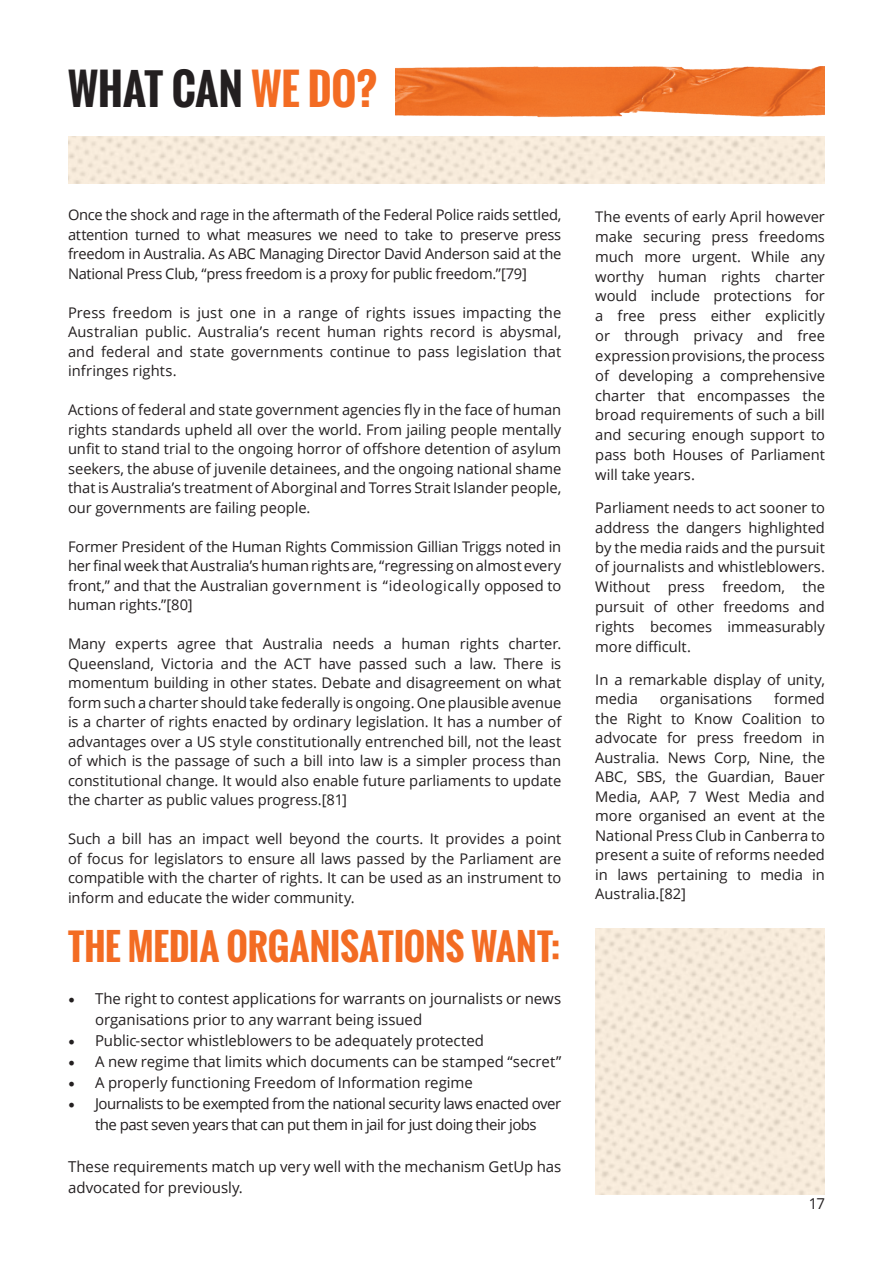
<style>
.page{position:relative;width:893px;height:1263px;background:#fff}
.page>*{position:absolute;margin:0;border:0;box-sizing:border-box;transform-origin:0 0}
.t1{font:700 42px "Oswald";color:#231f20}
.t2{font:700 36px "Oswald";color:#f36c23}
.t3{font:15px/21px "Open Sans";letter-spacing:-.005em;color:#231f20}
.t4{font:15px/21px "Open Sans";letter-spacing:-.035em;color:#231f20;text-align:center}
.t5{font:14.7px/19.5px "Open Sans";letter-spacing:-.005em;color:#231f20;text-align:justify}
.s1{color:#f36c23}
.s2{font-family:"Minion Pro";font-size:18px}
</style>
<div class="page">
<img style="left:68px;top:136px;width:757px;height:48px">
<img style="left:595px;top:928px;width:230px;height:267px">
<img style="left:395px;top:67px;width:430px;height:51px">
<p class="t1" style="left:68px;top:58px;width:310px">WHAT CAN <span class="s1">WE DO?</span></p>
<p class="t5" style="left:68px;top:205px;width:495px">Once the shock and rage in the aftermath of the Federal Police raids settled, attention turned to what measures we need to take to preserve press freedom in Australia. As ABC Managing Director David Anderson said at the National Press Club, “press freedom is a proxy for public freedom.”[79]</p>
<p class="t5" style="left:68px;top:302px;width:495px">Press freedom is just one in a range of rights issues impacting the Australian public. Australia’s recent human rights record is abysmal, and federal and state governments continue to pass legislation that infringes rights.</p>
<p class="t5" style="left:68px;top:400px;width:495px">Actions of federal and state government agencies fly in the face of human rights standards upheld all over the world. From jailing people mentally unfit to stand trial to the ongoing horror of offshore detention of asylum seekers, the abuse of juvenile detainees, and the ongoing national shame that is Australia’s treatment of Aborginal and Torres Strait Islander people, our governments are failing people.</p>
<p class="t5" style="left:68px;top:536px;width:495px">Former President of the Human Rights Commission Gillian Triggs noted in her final week that Australia’s human rights are, “regressing on almost every front,” and that the Australian government is “ideologically opposed to human rights.”[80]</p>
<p class="t5" style="left:68px;top:634px;width:495px">Many experts agree that Australia needs a human rights charter.<br>Queensland, Victoria and the ACT have passed such a law. There is momentum building in other states. Debate and disagreement on what form such a charter should take federally is ongoing. One plausible avenue is a charter of rights enacted by ordinary legislation. It has a number of advantages over a US style constitutionally entrenched bill, not the least of which is the passage of such a bill into law is a simpler process than constitutional change. It would also enable future parliaments to update the charter as public values progress.[81]</p>
<p class="t5" style="left:68px;top:829px;width:495px">Such a bill has an impact well beyond the courts. It provides a point of focus for legislators to ensure all laws passed by the Parliament are compatible with the charter of rights. It can be used as an instrument to inform and educate the wider community.</p>
<p class="t2" style="left:68px;top:920px;width:494px">THE MEDIA ORGANISATIONS WANT:</p>
<p class="t3" style="left:95px;top:988px;width:468px;text-indent:-27px"><span class="s2">•</span> The right to contest applications for warrants on journalists or news organisations prior to any warrant being issued</p>
<p class="t3" style="left:68px;top:1030px;width:417px"><span class="s2">•</span> Public-sector whistleblowers to be adequately protected</p>
<p class="t3" style="left:68px;top:1051px;width:495px"><span class="s2">•</span> A new regime that limits which documents can be stamped “secret”</p>
<p class="t3" style="left:68px;top:1072px;width:406px"><span class="s2">•</span> A properly functioning Freedom of Information regime</p>
<p class="t4" style="left:68px;top:1093px;width:495px"><span class="s2">•</span> Journalists to be exempted from the national security laws enacted over the past seven years that can put them in jail for just doing their jobs</p>
<p class="t3" style="left:68px;top:1156px;width:495px">These requirements match up very well with the mechanism GetUp has advocated for previously.</p>
<p class="t5" style="left:595px;top:207px;width:231px">The events of early April however make securing press freedoms much more urgent. While any worthy human rights charter would include protections for a free press either explicitly or through privacy and free expression provisions, the process of developing a comprehensive charter that encompasses the broad requirements of such a bill and securing enough support to pass both Houses of Parliament will take years.</p>
<p class="t5" style="left:595px;top:497px;width:231px">Parliament needs to act sooner to address the dangers highlighted by the media raids and the pursuit of journalists and whistleblowers.<br>Without press freedom, the pursuit of other freedoms and rights becomes immeasurably more difficult.</p>
<p class="t5" style="left:595px;top:669px;width:231px">In a remarkable display of unity, media</p>
<p class="t5" style="left:595px;top:689px;width:231px;text-indent:179px">formed the Right to Know Coalition to advocate for press freedom in Australia. News Corp, Nine, the ABC, SBS, the Guardian, Bauer Media, AAP, 7 West Media and more organised an event at the National Press Club in Canberra to present a suite of reforms needed in laws pertaining to media in Australia.[82]</p>
<p class="t5" style="left:660px;top:689px;width:94px">organisations</p>
<p class="t3" style="left:809px;top:1193px;width:18px">17</p>
</div>
